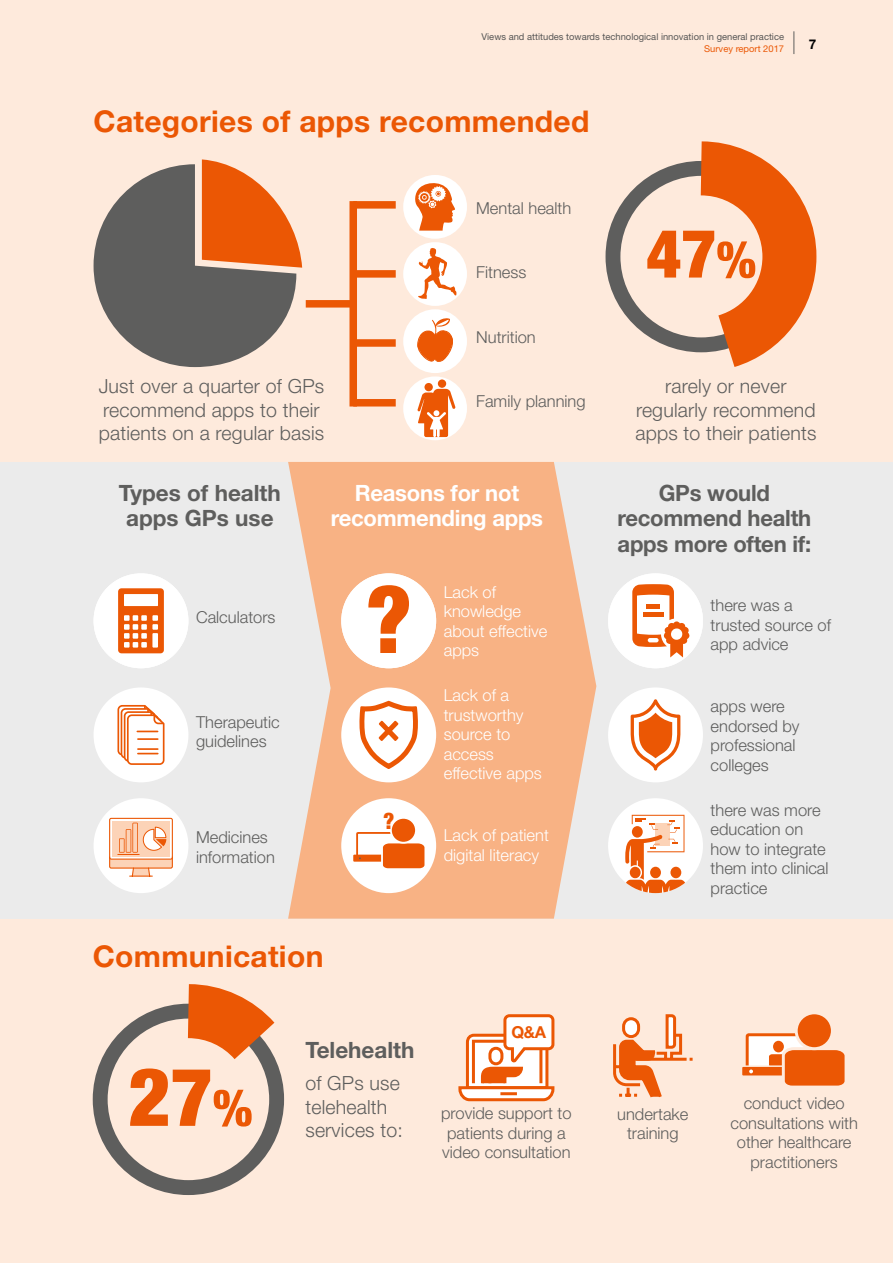
<style>
.page{position:relative;width:893px;height:1263px;background:#feeadc}
.page>*{position:absolute;margin:0;border:0;box-sizing:border-box;transform-origin:0 0}
.t1{font:900 condensed 93.15px "Helvetica Neue LT Std";color:#eb5704}
.t2{font:900 condensed 81px "Helvetica Neue LT Std";color:#eb5704}
.t3{font:900 condensed 67.5px "Helvetica Neue LT Std";color:#eb5704}
.t4{font:700 30px "Helvetica Neue LT Std";letter-spacing:.01em;color:#eb5704}
.t5{font:700 22.5px/25.5px "Helvetica Neue LT Std";letter-spacing:-.01em;color:#5e5e5d;text-align:center}
.t6{font:700 22.5px/25.5px "Helvetica Neue LT Std";letter-spacing:-.01em;color:#fff;text-align:center}
.t7{font:900 condensed 22.5px "Helvetica Neue LT Std";color:#eb5704}
.t8{font:300 19.5px/23.4px "Helvetica Neue LT";letter-spacing:.01em;color:#5e5e5d}
.t9{font:300 16.5px/19.5px "Helvetica Neue LT Std";color:#5e5e5d}
.t10{font:300 16.5px/19.5px "Helvetica Neue LT Std";color:#fff}
.t11{font:700 16.5px "Helvetica Neue LT Std";color:#eb5704}
.t12{font:700 13.5px "Helvetica Neue LT Std";color:#000}
.t13{font:9.3px "Helvetica Neue LT Std";color:#565655}
.t14{font:9.3px "Helvetica Neue LT Std";color:#eb5704}
.s1{font-size:51px}
</style>
<div class="page">
<div style="left:0;top:462px;width:893px;height:457px;background:#ebebeb"></div>
<svg style="left:288px;top:462px;width:308px;height:457px;fill:#f8b284"></svg>
<div style="left:608px;top:687px;width:95px;height:95px;background:#fff;border-radius:50%"></div>
<svg style="left:631px;top:699px;width:49px;height:71px"></svg>
<div style="left:341px;top:573px;width:95px;height:95px;background:#fff;border-radius:50%"></div>
<div style="left:608px;top:573px;width:95px;height:95px;background:#fff;border-radius:50%"></div>
<div style="left:341px;top:687px;width:95px;height:95px;background:#fff;border-radius:50%"></div>
<div style="left:306px;top:300px;width:47px;height:8px;background:#eb5704"></div>
<div style="left:349px;top:205px;width:8px;height:198px;background:#eb5704"></div>
<div style="left:353px;top:339px;width:43px;height:8px;background:#eb5704"></div>
<div style="left:353px;top:399px;width:43px;height:7px;background:#eb5704"></div>
<div style="left:353px;top:270px;width:43px;height:8px;background:#eb5704"></div>
<div style="left:353px;top:201px;width:43px;height:8px;background:#eb5704"></div>
<div style="left:403px;top:175px;width:64px;height:64px;background:#fff;border-radius:50%"></div>
<div style="left:403px;top:242px;width:64px;height:64px;background:#fff;border-radius:50%"></div>
<svg style="left:418px;top:248px;width:38px;height:51px"></svg>
<div style="left:403px;top:376px;width:64px;height:64px;background:#fff;border-radius:50%"></div>
<div style="left:438px;top:379px;width:8px;height:9px;background:#eb5704;border-radius:50%"></div>
<div style="left:424px;top:383px;width:9px;height:8px;background:#eb5704;border-radius:50%"></div>
<svg style="left:417px;top:389px;width:39px;height:48px"></svg>
<svg style="left:414px;top:181px;width:41px;height:50px"></svg>
<svg style="left:613px;top:168px;width:176px;height:177px"></svg>
<div style="left:605px;top:161px;width:192px;height:191px;border:15px solid #5e5e5d;border-radius:50%"></div>
<svg style="left:647px;top:141px;width:170px;height:226px"></svg>
<svg style="left:100px;top:1011px;width:177px;height:176px"></svg>
<div style="left:93px;top:1004px;width:191px;height:191px;border:15px solid #5e5e5d;border-radius:50%"></div>
<svg style="left:134px;top:984px;width:151px;height:133px"></svg>
<div style="left:403px;top:309px;width:64px;height:64px;background:#fff;border-radius:50%"></div>
<svg style="left:417px;top:318px;width:36px;height:44px"></svg>
<svg style="left:359px;top:700px;width:59px;height:69px"></svg>
<div style="left:608px;top:798px;width:95px;height:95px;background:#fff;border-radius:50%"></div>
<svg style="left:625px;top:815px;width:60px;height:78px"></svg>
<div style="left:94px;top:798px;width:94px;height:95px;background:#fff;border-radius:50%"></div>
<div style="left:109px;top:818px;width:64px;height:42px;border:1px solid #eb5704;border-radius:2px"></div>
<div style="left:112px;top:821px;width:58px;height:36px;background:#fcd3b7"></div>
<svg style="left:109px;top:823px;width:64px;height:54px"></svg>
<div style="left:94px;top:687px;width:94px;height:95px;background:#fff;border-radius:50%"></div>
<div style="left:94px;top:573px;width:94px;height:95px;background:#fff;border-radius:50%"></div>
<svg style="left:118px;top:588px;width:46px;height:65px"></svg>
<svg style="left:94px;top:159px;width:208px;height:208px"></svg>
<div style="left:341px;top:798px;width:95px;height:95px;background:#fff;border-radius:50%"></div>
<div style="left:356px;top:832px;width:45px;height:26px;border:2px solid #eb5704"></div>
<div style="left:353px;top:855px;width:51px;height:7px;background:#eb5704"></div>
<svg style="left:380px;top:843px;width:45px;height:26px"></svg>
<div style="left:391px;top:818px;width:25px;height:25px;background:#eb5704;border-radius:50%"></div>
<div style="left:390px;top:817px;width:27px;height:27px;border:2px solid #fff;border-radius:50%"></div>
<div style="left:747px;top:1035px;width:63px;height:34px;background:#fff;border-radius:2px"></div>
<div style="left:746px;top:1033px;width:65px;height:37px;border:3px solid #eb5704;border-radius:2px"></div>
<div style="left:773px;top:1041px;width:11px;height:11px;background:#eb5704;border-radius:50%"></div>
<div style="left:741px;top:1066px;width:75px;height:10px;background:#eb5704;border-radius:2px"></div>
<div style="left:741px;top:1065px;width:75px;height:12px;border:1px solid #feeadc;border-radius:2px"></div>
<svg style="left:749px;top:1069px;width:4px;height:4px"></svg>
<svg style="left:769px;top:1046px;width:76px;height:40px"></svg>
<div style="left:796px;top:1013px;width:36px;height:36px;background:#eb5704;border-radius:50%"></div>
<div style="left:795px;top:1011px;width:39px;height:39px;border:3px solid #feeadc;border-radius:50%"></div>
<svg style="left:458px;top:1014px;width:97px;height:88px"></svg>
<svg style="left:793px;top:31px;width:1px;height:23px"></svg>
<svg style="left:613px;top:1014px;width:80px;height:84px"></svg>
<svg style="left:117px;top:704px;width:48px;height:61px"></svg>
<svg style="left:632px;top:584px;width:57px;height:73px"></svg>
<p class="t13" style="left:481px;top:32px;width:304px">Views and attitudes towards technological innovation in general practice</p>
<p class="t14" style="left:704px;top:43px;width:81px">Survey report 2017</p>
<h3 class="t4" style="left:94px;top:103px;width:497px">Categories of apps recommended</h3>
<p class="t12" style="left:809px;top:36px;width:9px">7</p>
<p class="t9" style="left:476px;top:198px;width:97px">Mental health</p>
<p class="t9" style="left:476px;top:262px;width:52px">Fitness</p>
<p class="t9" style="left:476px;top:327px;width:61px">Nutrition</p>
<h3 class="t3" style="left:646px;top:212px;width:111px">47<span class="s1">%</span></h3>
<p class="t8" style="left:99px;top:374px;width:227px">Just over a quarter of GPs recommend apps to their patients on a regular basis</p>
<p class="t9" style="left:476px;top:391px;width:111px">Family planning</p>
<p class="t8" style="left:635px;top:374px;width:183px;text-align:center">rarely or never regularly recommend apps to their patients</p>
<h3 class="t5" style="left:119px;top:479px;width:164px">Types of health apps GPs use</h3>
<p class="t9" style="left:196px;top:607px;width:81px">Calculators</p>
<p class="t9" style="left:196px;top:712px;width:85px">Therapeutic guidelines</p>
<p class="t9" style="left:196px;top:827px;width:80px">Medicines information</p>
<h3 class="t6" style="left:331px;top:479px;width:214px">Reasons for not recommending apps</h3>
<h3 class="t5" style="left:617px;top:479px;width:195px">GPs would recommend health apps more often if:</h3>
<h1 class="t1" style="left:365px;top:562px;width:48px">?</h1>
<h3 class="t7" style="left:383px;top:807px;width:13px">?</h3>
<p class="t10" style="left:444px;top:582px;width:105px">Lack of knowledge about effective apps</p>
<p class="t10" style="left:444px;top:685px;width:100px">Lack of a trustworthy source to access effective apps</p>
<p class="t10" style="left:444px;top:825px;width:107px">Lack of patient digital literacy</p>
<p class="t9" style="left:711px;top:595px;width:122px">there was a trusted source of app advice</p>
<p class="t9" style="left:711px;top:696px;width:90px">apps were endorsed by professional colleges</p>
<p class="t9" style="left:711px;top:800px;width:119px">there was more education on how to integrate them into clinical practice</p>
<h3 class="t4" style="left:93px;top:938px;width:232px">Communication</h3>
<p class="t11" style="left:511px;top:1022px;width:36px">Q&amp;A</p>
<h2 class="t2" style="left:129px;top:1047px;width:125px">27<span class="s1">%</span></h2>
<h3 class="t5" style="left:305px;top:1037px;width:111px">Telehealth</h3>
<p class="t8" style="left:305px;top:1071px;width:99px">of GPs use telehealth services to:</p>
<p class="t9" style="left:441px;top:1103px;width:132px">provide support to patients during a video consultation</p>
<p class="t9" style="left:617px;top:1104px;width:73px;text-align:center">undertake training</p>
<p class="t9" style="left:730px;top:1093px;width:129px;text-align:center">conduct video consultations with other healthcare practitioners</p>
</div>
